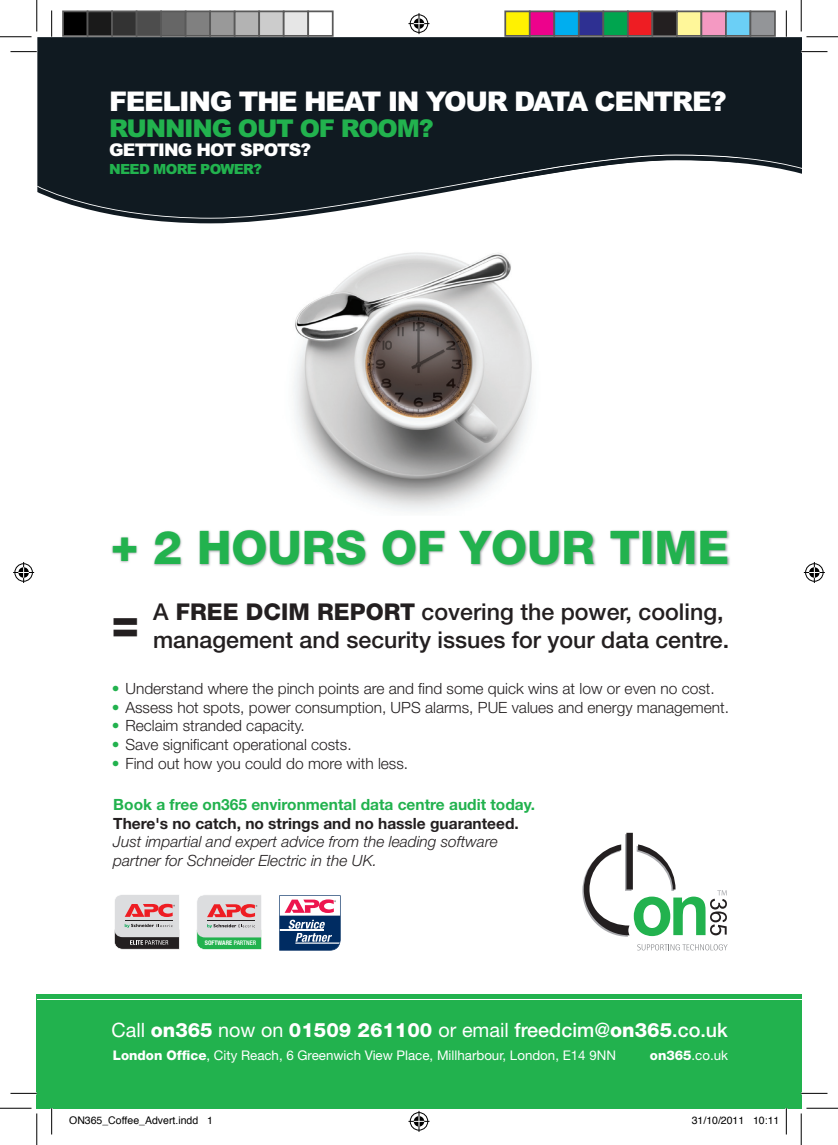
<style>
.page{position:relative;width:838px;height:1145px;background:#fff}
.page>*{position:absolute;margin:0;border:0;box-sizing:border-box;transform-origin:0 0}
.t1{font:800 46.38px "Helvetica Neue";color:#22b24e}
.t2{font:900 27.12px "Arial";letter-spacing:-.05em;color:#fff}
.t3{font:900 24.5px "Arial";letter-spacing:-.05em;color:#22b24e}
.t4{font:500 23.1px/27.8px "Helvetica Neue";color:#231f20;text-align:right}
.t5{font:800 19.78px "Helvetica Neue";color:#fff}
.t6{font:900 17.5px "Arial";letter-spacing:-.05em;color:#fff}
.t7{font:300 15.58px "Helvetica Neue";color:#231f20}
.t8{font:italic 300 15.58px/18.6px "Helvetica Neue";color:#231f20}
.t9{font:700 15.58px "Helvetica Neue";color:#22b24e}
.t10{font:700 15.58px "Helvetica Neue";color:#231f20}
.t11{font:900 14px "Arial";letter-spacing:-.05em;color:#22b24e}
.t12{font:13.3px "Helvetica Neue";color:#fff}
.t13{font:10.5px "Helvetica";color:#000}
.t14{font:700 condensed 6.3px "Helvetica Neue";color:#fff}
.s1{font-weight:800}
.s2{color:#22b24e}
.s3{font-weight:500}
.s4{font-weight:400}
</style>
<div class="page">
<img style="left:293px;top:252px;width:239px;height:260px">
<svg style="left:37px;top:37px;width:764px;height:186px;background:#1e272e"></svg>
<svg style="left:37px;top:155px;width:764px;height:64px"></svg>
<div style="left:37px;top:994px;width:764px;height:114px;background:#22b24e"></div>
<hr style="left:37px;top:999px;width:764px;height:1px;background:#fff">
<svg style="left:637px;top:944px;width:90px;height:6px"></svg>
<svg style="left:582px;top:833px;width:144px;height:104px"></svg>
<div style="left:107px;top:85px;width:630px;height:97px;background:#101a21"></div>
<img style="left:471px;top:155px;width:266px;height:27px">
<img style="left:111px;top:529px;width:619px;height:38px">
<svg style="left:279px;top:895px;width:61px;height:56px"></svg>
<svg style="left:114px;top:895px;width:66px;height:55px;background:#b7a2a4"></svg>
<svg style="left:196px;top:895px;width:66px;height:55px;background:#b3bdaa"></svg>
<svg style="left:10px;top:51px;width:27px;height:1px"></svg>
<svg style="left:801px;top:51px;width:26px;height:1px"></svg>
<svg style="left:10px;top:1093px;width:27px;height:1px"></svg>
<svg style="left:801px;top:1093px;width:26px;height:1px"></svg>
<svg style="left:51px;top:10px;width:1px;height:27px"></svg>
<svg style="left:51px;top:1108px;width:1px;height:26px"></svg>
<svg style="left:786px;top:10px;width:1px;height:27px"></svg>
<svg style="left:786px;top:1108px;width:1px;height:26px"></svg>
<hr style="left:0;top:36px;width:32px;height:1px;background:#000">
<hr style="left:806px;top:36px;width:31px;height:1px;background:#000">
<hr style="left:0;top:1108px;width:32px;height:1px;background:#000">
<hr style="left:806px;top:1108px;width:31px;height:1px;background:#000">
<hr style="left:36px;top:0;width:1px;height:31px;background:#000">
<hr style="left:36px;top:1113px;width:1px;height:32px;background:#000">
<hr style="left:800px;top:0;width:1px;height:31px;background:#000">
<hr style="left:800px;top:1113px;width:1px;height:32px;background:#000">
<svg style="left:408px;top:13px;width:21px;height:21px"></svg>
<svg style="left:408px;top:1111px;width:21px;height:21px"></svg>
<svg style="left:13px;top:562px;width:21px;height:21px"></svg>
<svg style="left:803px;top:562px;width:21px;height:21px"></svg>
<div style="left:63px;top:11px;width:25px;height:25px;background:#000"></div>
<div style="left:62px;top:10px;width:26px;height:27px;border:2px solid #595959"></div>
<div style="left:88px;top:11px;width:24px;height:25px;background:#1a1a1a"></div>
<div style="left:87px;top:10px;width:26px;height:27px;border:2px solid #595959"></div>
<div style="left:112px;top:11px;width:25px;height:25px;background:#333"></div>
<div style="left:111px;top:10px;width:26px;height:27px;border:2px solid #595959"></div>
<div style="left:137px;top:11px;width:24px;height:25px;background:#4d4d4d"></div>
<div style="left:136px;top:10px;width:26px;height:27px;border:2px solid #595959"></div>
<div style="left:161px;top:11px;width:25px;height:25px;background:#666"></div>
<div style="left:160px;top:10px;width:26px;height:27px;border:2px solid #595959"></div>
<div style="left:186px;top:11px;width:24px;height:25px;background:#808080"></div>
<div style="left:185px;top:10px;width:26px;height:27px;border:2px solid #595959"></div>
<div style="left:210px;top:11px;width:25px;height:25px;background:#999"></div>
<div style="left:209px;top:10px;width:26px;height:27px;border:2px solid #595959"></div>
<div style="left:235px;top:11px;width:24px;height:25px;background:#b3b3b3"></div>
<div style="left:234px;top:10px;width:26px;height:27px;border:2px solid #595959"></div>
<div style="left:259px;top:11px;width:25px;height:25px;background:#ccc"></div>
<div style="left:258px;top:10px;width:26px;height:27px;border:2px solid #595959"></div>
<div style="left:284px;top:11px;width:24px;height:25px;background:#e6e6e6"></div>
<div style="left:283px;top:10px;width:26px;height:27px;border:2px solid #595959"></div>
<div style="left:307px;top:10px;width:26px;height:27px;border:2px solid #595959"></div>
<div style="left:505px;top:11px;width:24px;height:25px;background:#fff101"></div>
<div style="left:504px;top:10px;width:26px;height:27px;border:2px solid #595959"></div>
<div style="left:529px;top:11px;width:25px;height:25px;background:#ed028c"></div>
<div style="left:529px;top:10px;width:26px;height:27px;border:2px solid #595959"></div>
<div style="left:554px;top:11px;width:24px;height:25px;background:#00aeef"></div>
<div style="left:553px;top:10px;width:26px;height:27px;border:2px solid #595959"></div>
<div style="left:578px;top:11px;width:25px;height:25px;background:#2e3092"></div>
<div style="left:578px;top:10px;width:26px;height:27px;border:2px solid #595959"></div>
<div style="left:603px;top:11px;width:24px;height:25px;background:#00a54f"></div>
<div style="left:602px;top:10px;width:26px;height:27px;border:2px solid #595959"></div>
<div style="left:627px;top:11px;width:25px;height:25px;background:#ee1d23"></div>
<div style="left:627px;top:10px;width:26px;height:27px;border:2px solid #595959"></div>
<div style="left:652px;top:11px;width:24px;height:25px;background:#231f20"></div>
<div style="left:651px;top:10px;width:26px;height:27px;border:2px solid #595959"></div>
<div style="left:676px;top:11px;width:25px;height:25px;background:#fff79a"></div>
<div style="left:676px;top:10px;width:26px;height:27px;border:2px solid #595959"></div>
<div style="left:701px;top:11px;width:24px;height:25px;background:#f499c2"></div>
<div style="left:700px;top:10px;width:26px;height:27px;border:2px solid #595959"></div>
<div style="left:725px;top:11px;width:25px;height:25px;background:#6bcff6"></div>
<div style="left:725px;top:10px;width:26px;height:27px;border:2px solid #595959"></div>
<div style="left:750px;top:11px;width:24px;height:25px;background:#939598"></div>
<div style="left:749px;top:10px;width:26px;height:27px;border:2px solid #595959"></div>
<h2 class="t2" style="left:109px;top:81px;width:619px">FEELING THE HEAT IN YOUR DATA CENTRE?</h2>
<h3 class="t3" style="left:109px;top:110px;width:326px">RUNNING OUT OF ROOM?</h3>
<p class="t6" style="left:109px;top:137px;width:203px">GETTING HOT SPOTS?</p>
<p class="t11" style="left:109px;top:158px;width:154px">NEED MORE POWER?</p>
<h1 class="t1" style="left:111px;top:520px;width:619px">+ 2 HOURS OF YOUR TIME</h1>
<h3 class="t4" style="left:112px;top:598px;width:619px">A <span class="s1">FREE DCIM REPORT</span> covering the power, cooling,<br><sup>=</sup> management and security issues for your data centre.</h3>
<p class="t7" style="left:112px;top:679px;width:604px"><span class="s2">•</span> Understand where the pinch points are and find some quick wins at low or even no cost.</p>
<p class="t7" style="left:112px;top:698px;width:618px"><span class="s2">•</span> Assess hot spots, power consumption, UPS alarms, PUE values and energy management.</p>
<p class="t7" style="left:112px;top:716px;width:194px"><span class="s2">•</span> Reclaim stranded capacity.</p>
<p class="t7" style="left:112px;top:735px;width:241px"><span class="s2">•</span> Save significant operational costs.</p>
<p class="t7" style="left:112px;top:753px;width:298px"><span class="s2">•</span> Find out how you could do more with less.</p>
<p class="t9" style="left:113px;top:795px;width:423px">Book a free on365 environmental data centre audit today.</p>
<p class="t10" style="left:113px;top:813px;width:407px">There's no catch, no strings and no hassle guaranteed.</p>
<p class="t8" style="left:113px;top:832px;width:386px">Just impartial and expert advice from the leading software partner for Schneider Electric in the UK.</p>
<p class="t14" style="left:205px;top:939px;width:53px">SOFTWARE <span class="s3">PARTNER</span></p>
<p class="t5" style="left:112px;top:1018px;width:617px"><span class="s4">Call</span> on365 <span class="s4">now on</span> 01509 261100 <span class="s4">or email</span> <span class="s3">freedcim@</span>on365<span class="s3">.co.uk</span></p>
<p class="t12" style="left:649px;top:1048px;width:80px"><span class="s1">on365</span>.co.uk</p>
<p class="t12" style="left:113px;top:1048px;width:504px"><span class="s1">London Office</span>, City Reach, 6 Greenwich View Place, Millharbour, London, E14 9NN</p>
<p class="t13" style="left:69px;top:1112px;width:145px">ON365_Coffee_Advert.indd 1</p>
<p class="t13" style="left:691px;top:1112px;width:89px">31/10/2011 10:11</p>
</div>
